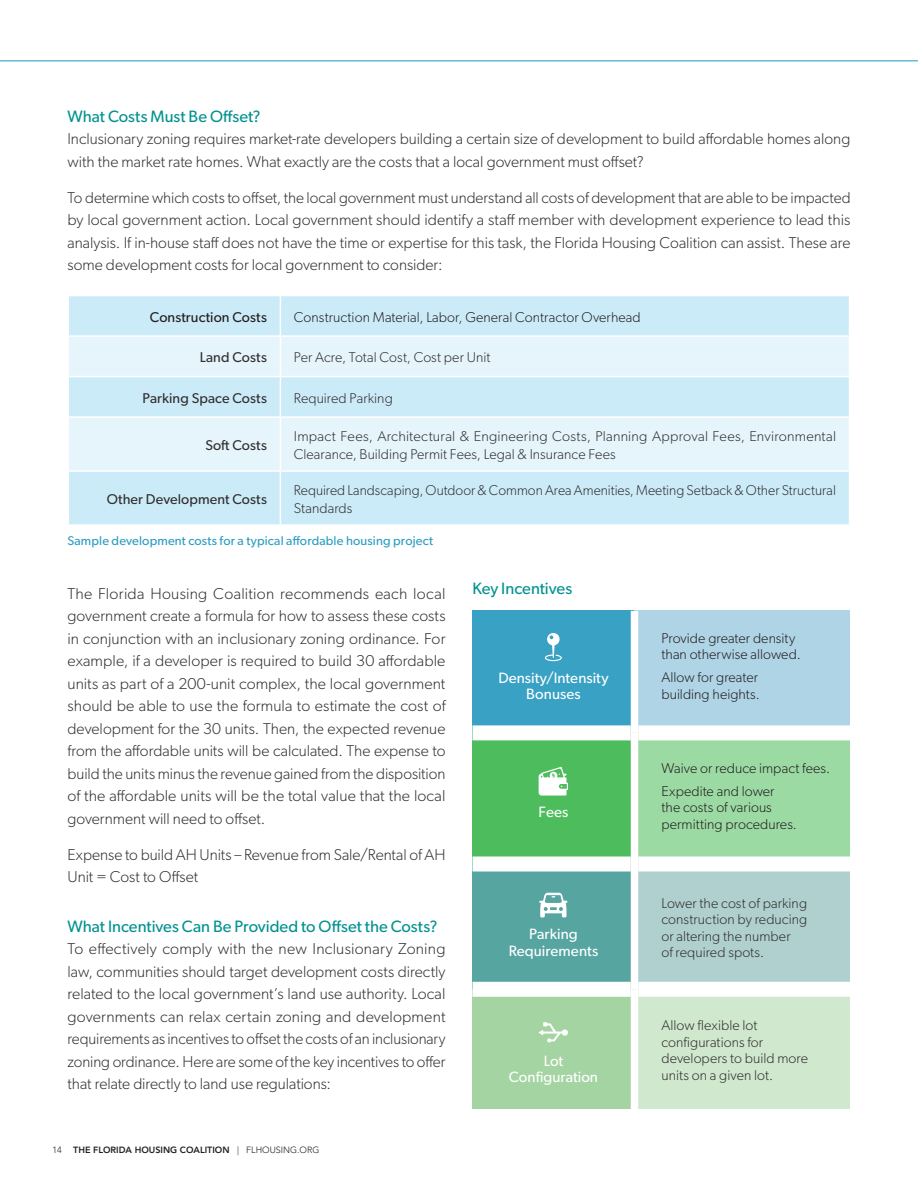
<style>
.page{position:relative;width:918px;height:1188px;background:#fff}
.page>*{position:absolute;margin:0;border:0;box-sizing:border-box;transform-origin:0 0}
.Subhead{font:16.5px "Gibson";color:#009290}
.Gibson_Paragraph{font:300 15.75px/22.5px "Gibson";color:#312f30;text-align:justify}
.Gibson_Paragraph-2{font:15px/16.5px "Gibson";letter-spacing:.005em;color:#fff;text-align:center}
.Gibson_Paragraph-3{font:300 14.25px/16.5px "Gibson";letter-spacing:.005em;color:#312f30}
.Gibson_Paragraph-4{font:300 14.25px/16.5px "Gibson";letter-spacing:.005em;color:#231f20}
.Gibson_Paragraph-5{font:14.25px "Gibson";letter-spacing:.01em;color:#312f30}
.Gibson_Paragraph-6{font:14.25px "Gibson";letter-spacing:.01em;color:#231f20}
.Photo_Caption{font:12.75px "Gibson";letter-spacing:.01em;color:#2c9dc1}
.t1{font:800 9px "Avenir LT Std";color:#231f20}
.t2{font:300 9px "Avenir LT Std";color:#231f20}
.s1{font-weight:300}
</style>
<div class="page">
<hr style="left:0;top:60px;width:918px;height:1px;background:#1f99bf">
<div style="left:69px;top:296px;width:780px;height:228px;background:#ccebf8"></div>
<svg style="left:69px;top:337px;width:780px;height:133px;background:#def2fa"></svg>
<hr style="left:280px;top:296px;width:1px;height:39px;background:#fff">
<hr style="left:68px;top:335px;width:212px;height:2px;background:#fff">
<hr style="left:280px;top:335px;width:570px;height:2px;background:#fff">
<hr style="left:280px;top:337px;width:1px;height:39px;background:#fff">
<hr style="left:68px;top:376px;width:212px;height:1px;background:#fff">
<hr style="left:280px;top:376px;width:570px;height:1px;background:#fff">
<hr style="left:280px;top:377px;width:1px;height:39px;background:#fff">
<hr style="left:68px;top:416px;width:212px;height:2px;background:#fff">
<hr style="left:280px;top:416px;width:570px;height:2px;background:#fff">
<hr style="left:280px;top:418px;width:1px;height:52px;background:#fff">
<hr style="left:68px;top:470px;width:212px;height:2px;background:#fff">
<hr style="left:280px;top:470px;width:570px;height:2px;background:#fff">
<hr style="left:280px;top:472px;width:1px;height:52px;background:#fff">
<div style="left:472px;top:611px;width:162px;height:122px;background:#38a1c4"></div>
<div style="left:634px;top:611px;width:216px;height:122px;background:#afd4e6"></div>
<div style="left:472px;top:733px;width:162px;height:131px;background:#4dbc5c"></div>
<div style="left:634px;top:733px;width:216px;height:131px;background:#9cdaa4"></div>
<div style="left:472px;top:864px;width:162px;height:125px;background:#56a5a1"></div>
<div style="left:634px;top:864px;width:216px;height:125px;background:#afd0ce"></div>
<div style="left:472px;top:989px;width:162px;height:120px;background:#a4d4a1"></div>
<div style="left:634px;top:989px;width:216px;height:120px;background:#d0e8cd"></div>
<div style="left:472px;top:725px;width:159px;height:15px;background:#fff"></div>
<div style="left:638px;top:725px;width:212px;height:15px;background:#fff"></div>
<div style="left:472px;top:856px;width:159px;height:16px;background:#fff"></div>
<div style="left:638px;top:856px;width:212px;height:16px;background:#fff"></div>
<div style="left:472px;top:982px;width:159px;height:15px;background:#fff"></div>
<div style="left:638px;top:982px;width:212px;height:15px;background:#fff"></div>
<div style="left:631px;top:611px;width:7px;height:122px;background:#fff"></div>
<div style="left:631px;top:733px;width:7px;height:131px;background:#fff"></div>
<div style="left:631px;top:864px;width:7px;height:125px;background:#fff"></div>
<div style="left:631px;top:989px;width:7px;height:120px;background:#fff"></div>
<svg style="left:545px;top:633px;width:17px;height:28px"></svg>
<svg style="left:539px;top:767px;width:29px;height:29px"></svg>
<svg style="left:539px;top:893px;width:28px;height:24px"></svg>
<svg style="left:539px;top:1022px;width:29px;height:20px"></svg>
<p class="Subhead" style="left:68px;top:106px;width:195px">What Costs Must Be Offset?</p>
<p class="Gibson_Paragraph" style="left:68px;top:127px;width:784px">Inclusionary zoning requires market-rate developers building a certain size of development to build affordable homes along with the market rate homes. What exactly are the costs that a local government must offset?</p>
<p class="Gibson_Paragraph" style="left:68px;top:186px;width:785px">To determine which costs to offset, the local government must understand all costs of development that are able to be impacted by local government action. Local government should identify a staff member with development experience to lead this analysis. If in-house staff does not have the time or expertise for this task, the Florida Housing Coalition can assist. These are some development costs for local government to consider:</p>
<p class="Gibson_Paragraph-6" style="left:150px;top:308px;width:119px">Construction Costs</p>
<p class="Gibson_Paragraph-4" style="left:294px;top:308px;width:348px">Construction Material, Labor, General Contractor Overhead</p>
<p class="Gibson_Paragraph-5" style="left:200px;top:349px;width:69px">Land Costs</p>
<p class="Gibson_Paragraph-3" style="left:294px;top:349px;width:198px">Per Acre, Total Cost, Cost per Unit</p>
<p class="Gibson_Paragraph-5" style="left:142px;top:389px;width:126px">Parking Space Costs</p>
<p class="Gibson_Paragraph-3" style="left:294px;top:389px;width:100px">Required Parking</p>
<p class="Gibson_Paragraph-5" style="left:205px;top:436px;width:63px">Soft Costs</p>
<p class="Gibson_Paragraph-3" style="left:294px;top:427px;width:544px;line-height:18px">Impact Fees, Architectural &amp; Engineering Costs, Planning Approval Fees, Environmental<br>Clearance, Building Permit Fees, Legal &amp; Insurance Fees</p>
<p class="Gibson_Paragraph-5" style="left:107px;top:490px;width:162px">Other Development Costs</p>
<p class="Gibson_Paragraph-3" style="left:294px;top:481px;width:544px;line-height:18px">Required Landscaping, Outdoor &amp; Common Area Amenities, Meeting Setback &amp; Other Structural<br>Standards</p>
<p class="Photo_Caption" style="left:68px;top:533px;width:367px">Sample development costs for a typical affordable housing project</p>
<p class="Gibson_Paragraph" style="left:68px;top:582px;width:380px">The Florida Housing Coalition recommends each local government create a formula for how to assess these costs in conjunction with an inclusionary zoning ordinance. For example, if a developer is required to build 30 affordable units as part of a 200-unit complex, the local government should be able to use the formula to estimate the cost of development for the 30 units. Then, the expected revenue from the affordable units will be calculated. The expense to build the units minus the revenue gained from the disposition of the affordable units will be the total value that the local government will need to offset.</p>
<p class="Gibson_Paragraph" style="left:68px;top:843px;width:380px">Expense to build AH Units – Revenue from Sale/Rental of AH<br>Unit = Cost to Offset</p>
<p class="Subhead" style="left:68px;top:916px;width:371px">What Incentives Can Be Provided to Offset the Costs?</p>
<p class="Gibson_Paragraph" style="left:68px;top:937px;width:380px">To effectively comply with the new Inclusionary Zoning law, communities should target development costs directly related to the local government’s land use authority. Local governments can relax certain zoning and development requirements as incentives to offset the costs of an inclusionary zoning ordinance. Here are some of the key incentives to offer that relate directly to land use regulations:</p>
<p class="t2" style="left:52px;top:1144px;width:11px">14</p>
<p class="t1" style="left:73px;top:1144px;width:248px">THE FLORIDA HOUSING COALITION <span class="s1">| FLHOUSING.ORG</span></p>
<p class="Subhead" style="left:472px;top:578px;width:101px">Key Incentives</p>
<p class="Gibson_Paragraph-2" style="left:498px;top:669px;width:112px">Density/Intensity<br>Bonuses</p>
<p class="Gibson_Paragraph-2" style="left:539px;top:803px;width:31px">Fees</p>
<p class="Gibson_Paragraph-2" style="left:509px;top:925px;width:91px">Parking<br>Requirements</p>
<p class="Gibson_Paragraph-2" style="left:544px;top:1052px;width:21px">Lot</p>
<p class="Gibson_Paragraph-2" style="left:509px;top:1069px;width:91px">Configuration</p>
<p class="Gibson_Paragraph-4" style="left:662px;top:629px;width:141px">Provide greater density than otherwise allowed.</p>
<p class="Gibson_Paragraph-4" style="left:662px;top:669px;width:100px">Allow for greater building heights.</p>
<p class="Gibson_Paragraph-4" style="left:662px;top:759px;width:170px">Waive or reduce impact fees.</p>
<p class="Gibson_Paragraph-4" style="left:662px;top:783px;width:137px">Expedite and lower<br>the costs of various permitting procedures.</p>
<p class="Gibson_Paragraph-3" style="left:662px;top:894px;width:147px">Lower the cost of parking construction by reducing or altering the number<br>of required spots.</p>
<p class="Gibson_Paragraph-3" style="left:662px;top:1017px;width:148px">Allow flexible lot configurations for developers to build more units on a given lot.</p>
</div>
